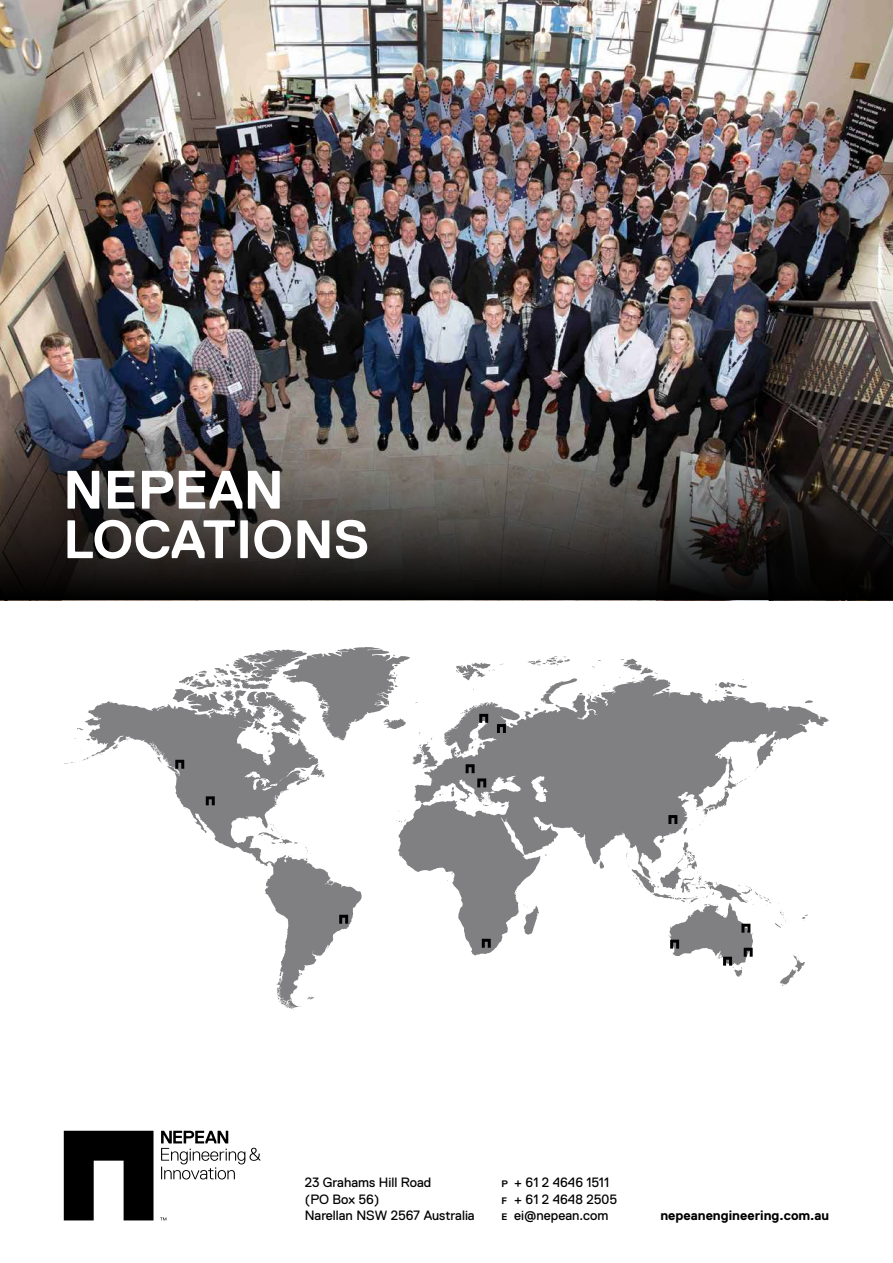
<style>
.page{position:relative;width:893px;height:1263px;background:#fff}
.page>*{position:absolute;margin:0;border:0;box-sizing:border-box;transform-origin:0 0}
.t1{font:700 54px/49.5px "Replica Pro";color:#fff}
.t2{font:13.5px/16.5px "Replica Pro";color:#000}
.t3{font:700 13.5px "Replica Pro";color:#000}
.s1{font-weight:700;font-size:9.45px}
</style>
<div class="page">
<img style="left:0;top:0;width:893px;height:429px">
<svg style="left:0;top:429px;width:893px;height:171px;background:#393533"></svg>
<svg style="left:64px;top:647px;width:765px;height:363px"></svg>
<svg style="left:741px;top:924px;width:9px;height:9px"></svg>
<svg style="left:744px;top:948px;width:9px;height:9px"></svg>
<svg style="left:723px;top:957px;width:9px;height:9px"></svg>
<svg style="left:670px;top:940px;width:9px;height:8px"></svg>
<svg style="left:668px;top:815px;width:9px;height:9px"></svg>
<svg style="left:482px;top:939px;width:9px;height:9px"></svg>
<svg style="left:339px;top:915px;width:9px;height:9px"></svg>
<svg style="left:206px;top:796px;width:9px;height:9px"></svg>
<svg style="left:175px;top:760px;width:9px;height:9px"></svg>
<svg style="left:466px;top:764px;width:20px;height:23px"></svg>
<svg style="left:479px;top:714px;width:9px;height:9px"></svg>
<svg style="left:497px;top:724px;width:9px;height:9px"></svg>
<svg style="left:160px;top:1217px;width:6px;height:3px"></svg>
<svg style="left:161px;top:1131px;width:99px;height:48px"></svg>
<svg style="left:64px;top:1131px;width:89px;height:89px"></svg>
<h1 class="t1" style="left:63px;top:465px;width:308px">NEPEAN<br>LOCATIONS</h1>
<p class="t2" style="left:305px;top:1174px;width:171px">23 Grahams Hill Road<br>(PO Box 56)<br>Narellan NSW 2567 Australia</p>
<p class="t2" style="left:501px;top:1174px;width:117px"><span class="s1">p</span> + 61 2 4646 1511 <span class="s1">f</span> + 61 2 4648 2505 <span class="s1">e</span> ei@nepean.com</p>
<p class="t3" style="left:660px;top:1208px;width:170px">nepeanengineering.com.au</p>
</div>
